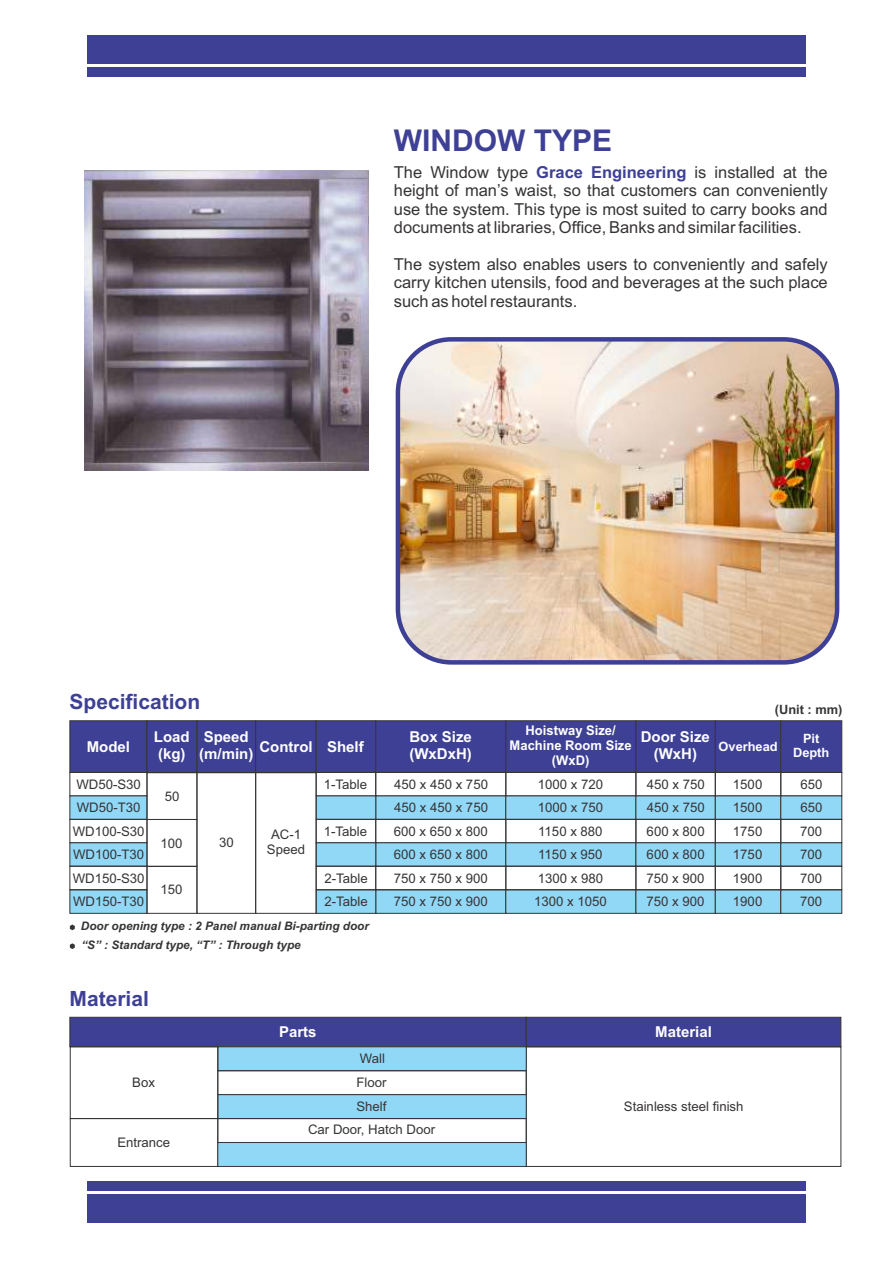
<style>
.page{position:relative;width:893px;height:1263px;background:#fff}
.page>*{position:absolute;margin:0;border:0;box-sizing:border-box;transform-origin:0 0}
.t1{font:700 30px "Arial";color:#3e4095}
.t2{font:700 21px "Arial";color:#3e4095}
.t3{font:16.5px/18.5px "Arial";color:#373435;text-align:justify}
.t4{font:700 15px/16.8px "Arial";color:#fefefe}
.t5{font:700 13.35px/15px "Arial";color:#fefefe;text-align:center}
.t6{font:13.2px/23.4px "Arial";color:#373435;text-align:justify}
.t7{font:700 12.75px/14.4px "Arial";color:#fefefe;text-align:center}
.t8{font:700 12.75px "Arial";color:#373435}
.t9{font:italic 700 11.7px "Arial";color:#373435}
.s1{font-weight:700;color:#3e4095}
</style>
<div class="page">
<svg style="left:69px;top:890px;width:78px;height:24px;background:#8acae6"></svg>
<svg style="left:316px;top:890px;width:526px;height:24px;background:#8acbe8"></svg>
<div style="left:87px;top:35px;width:719px;height:28px;background:#3e4095"></div>
<div style="left:87px;top:67px;width:719px;height:10px;background:#3e4095"></div>
<div style="left:87px;top:1194px;width:719px;height:28px;background:#3e4095"></div>
<div style="left:87px;top:1181px;width:719px;height:9px;background:#3e4095"></div>
<div style="left:69px;top:720px;width:773px;height:52px;background:#3e4095"></div>
<div style="left:69px;top:772px;width:78px;height:24px;border:1px solid #373435"></div>
<div style="left:375px;top:772px;width:131px;height:24px;border:1px solid #373435"></div>
<div style="left:505px;top:772px;width:131px;height:24px;border:1px solid #373435"></div>
<div style="left:635px;top:772px;width:81px;height:24px;border:1px solid #373435"></div>
<div style="left:715px;top:772px;width:66px;height:24px;border:1px solid #373435"></div>
<div style="left:780px;top:772px;width:62px;height:24px;border:1px solid #373435"></div>
<svg style="left:69px;top:795px;width:78px;height:24px;background:#8acae6"></svg>
<div style="left:69px;top:819px;width:78px;height:24px;border:1px solid #373435"></div>
<svg style="left:69px;top:842px;width:78px;height:24px;background:#89c9e5"></svg>
<div style="left:147px;top:819px;width:50px;height:48px;border:1px solid #373435"></div>
<svg style="left:70px;top:924px;width:5px;height:6px"></svg>
<div style="left:69px;top:866px;width:78px;height:24px;border:1px solid #373435"></div>
<div style="left:375px;top:866px;width:131px;height:24px;border:1px solid #373435"></div>
<div style="left:505px;top:866px;width:131px;height:24px;border:1px solid #373435"></div>
<div style="left:635px;top:866px;width:81px;height:24px;border:1px solid #373435"></div>
<div style="left:715px;top:866px;width:66px;height:24px;border:1px solid #373435"></div>
<div style="left:780px;top:866px;width:62px;height:24px;border:1px solid #373435"></div>
<div style="left:316px;top:772px;width:60px;height:24px;border:1px solid #373435"></div>
<svg style="left:316px;top:795px;width:526px;height:25px;background:#87c6e2"></svg>
<div style="left:316px;top:819px;width:60px;height:24px;border:1px solid #373435"></div>
<svg style="left:316px;top:842px;width:526px;height:25px;background:#87c5e1"></svg>
<div style="left:316px;top:866px;width:60px;height:24px;border:1px solid #373435"></div>
<div style="left:147px;top:772px;width:50px;height:48px;border:1px solid #373435"></div>
<div style="left:197px;top:772px;width:59px;height:142px;border:1px solid #373435"></div>
<div style="left:255px;top:772px;width:61px;height:142px;border:1px solid #373435"></div>
<div style="left:147px;top:866px;width:50px;height:48px;border:1px solid #373435"></div>
<div style="left:526px;top:1046px;width:315px;height:121px;border:1px solid #373435"></div>
<svg style="left:69px;top:1016px;width:773px;height:55px"></svg>
<div style="left:217px;top:1070px;width:310px;height:25px;border:1px solid #373435"></div>
<svg style="left:218px;top:1094px;width:309px;height:24px;background:#8ccfed"></svg>
<div style="left:217px;top:1118px;width:310px;height:25px;border:1px solid #373435"></div>
<div style="left:70px;top:1118px;width:148px;height:49px;border:1px solid #373435"></div>
<div style="left:70px;top:1046px;width:148px;height:73px;border:1px solid #373435"></div>
<svg style="left:217px;top:1142px;width:310px;height:25px;background:#89c9e5"></svg>
<img style="left:398px;top:339px;width:439px;height:323px;border-radius:53px">
<div style="left:396px;top:337px;width:443px;height:328px;border:4px solid #3e4095;border-radius:53px"></div>
<img style="left:84px;top:170px;width:284px;height:300px">
<svg style="left:70px;top:943px;width:5px;height:6px"></svg>
<h1 class="t1" style="left:394px;top:129px;width:220px">WINDOW TYPE</h1>
<p class="t3" style="left:394px;top:164px;width:435px">The Window type <span class="s1">Grace Engineering</span> is installed at the height of man’s waist, so that customers can conveniently use the system. This type is most suited to carry books and documents at libraries, Office, Banks and similar facilities.</p>
<p class="t3" style="left:394px;top:256px;width:435px">The system also enables users to conveniently and safely carry kitchen utensils, food and beverages at the such place such as hotel restaurants.</p>
<h2 class="t2" style="left:70px;top:694px;width:132px">Specification</h2>
<p class="t4" style="left:87px;top:740px;width:45px">Model</p>
<p class="t4" style="left:154px;top:730px;width:37px">Load (kg)</p>
<p class="t4" style="left:199px;top:730px;width:56px;text-align:center">Speed (m/min)</p>
<p class="t4" style="left:259px;top:740px;width:106px">Control Shelf</p>
<p class="t4" style="left:409px;top:730px;width:64px">Box Size (WxDxH)</p>
<p class="t5" style="left:510px;top:724px;width:124px">Hoistway Size/<br>Machine Room Size (WxD)</p>
<p class="t4" style="left:641px;top:730px;width:71px;text-align:center">Door Size (WxH)</p>
<p class="t7" style="left:719px;top:741px;width:61px">Overhead</p>
<p class="t7" style="left:793px;top:732px;width:38px">Pit<br>Depth</p>
<p class="t8" style="left:775px;top:705px;width:69px">(Unit : mm)</p>
<p class="t6" style="left:73px;top:774px;width:73px;text-align:center">WD50-S30<br>WD50-T30<br>WD100-S30<br>WD100-T30</p>
<p class="t6" style="left:165px;top:786px;width:16px">50</p>
<p class="t6" style="left:161px;top:832px;width:24px">100</p>
<p class="t6" style="left:267px;top:828px;width:40px;line-height:14.7px;text-align:center">AC-1<br>Speed</p>
<p class="t6" style="left:219px;top:832px;width:16px">30</p>
<p class="t6" style="left:73px;top:867px;width:73px">WD150-S30<br>WD150-T30</p>
<p class="t6" style="left:161px;top:879px;width:24px">150</p>
<p class="t6" style="left:324px;top:774px;width:45px">1-Table</p>
<p class="t6" style="left:324px;top:821px;width:45px">1-Table</p>
<p class="t6" style="left:324px;top:867px;width:45px">2-Table<br>2-Table</p>
<p class="t9" style="left:81px;top:922px;width:289px">Door opening type : 2 Panel manual Bi-parting door</p>
<p class="t9" style="left:81px;top:941px;width:221px">“S” : Standard type, “T” : Through type</p>
<h2 class="t2" style="left:70px;top:990px;width:81px">Material</h2>
<p class="t6" style="left:394px;top:774px;width:96px">450 x 450 x 750<br>450 x 450 x 750<br>600 x 650 x 800<br>600 x 650 x 800<br>750 x 750 x 900<br>750 x 750 x 900</p>
<p class="t6" style="left:538px;top:774px;width:67px">1000 x 720<br>1000 x 750<br>1150 x 880</p>
<p class="t6" style="left:538px;top:844px;width:66px">1150 x 950</p>
<p class="t6" style="left:534px;top:867px;width:74px">1300 x 980<br>1300 x 1050</p>
<p class="t6" style="left:647px;top:774px;width:60px">450 x 750<br>450 x 750<br>600 x 800<br>600 x 800<br>750 x 900<br>750 x 900</p>
<p class="t6" style="left:733px;top:774px;width:31px">1500<br>1500<br>1750<br>1750<br>1900<br>1900</p>
<p class="t6" style="left:800px;top:774px;width:24px">650<br>650<br>700<br>700<br>700<br>700</p>
<p class="t6" style="left:132px;top:1072px;width:24px">Box</p>
<p class="t6" style="left:117px;top:1132px;width:54px">Entrance</p>
<p class="t4" style="left:279px;top:1025px;width:39px">Parts</p>
<p class="t4" style="left:655px;top:1025px;width:58px">Material</p>
<p class="t6" style="left:356px;top:1048px;width:32px;line-height:24px">Wall<br>Floor</p>
<p class="t6" style="left:308px;top:1119px;width:128px">Car Door, Hatch Door</p>
<p class="t6" style="left:356px;top:1096px;width:32px">Shelf</p>
<p class="t6" style="left:624px;top:1096px;width:121px">Stainless steel finish</p>
</div>
